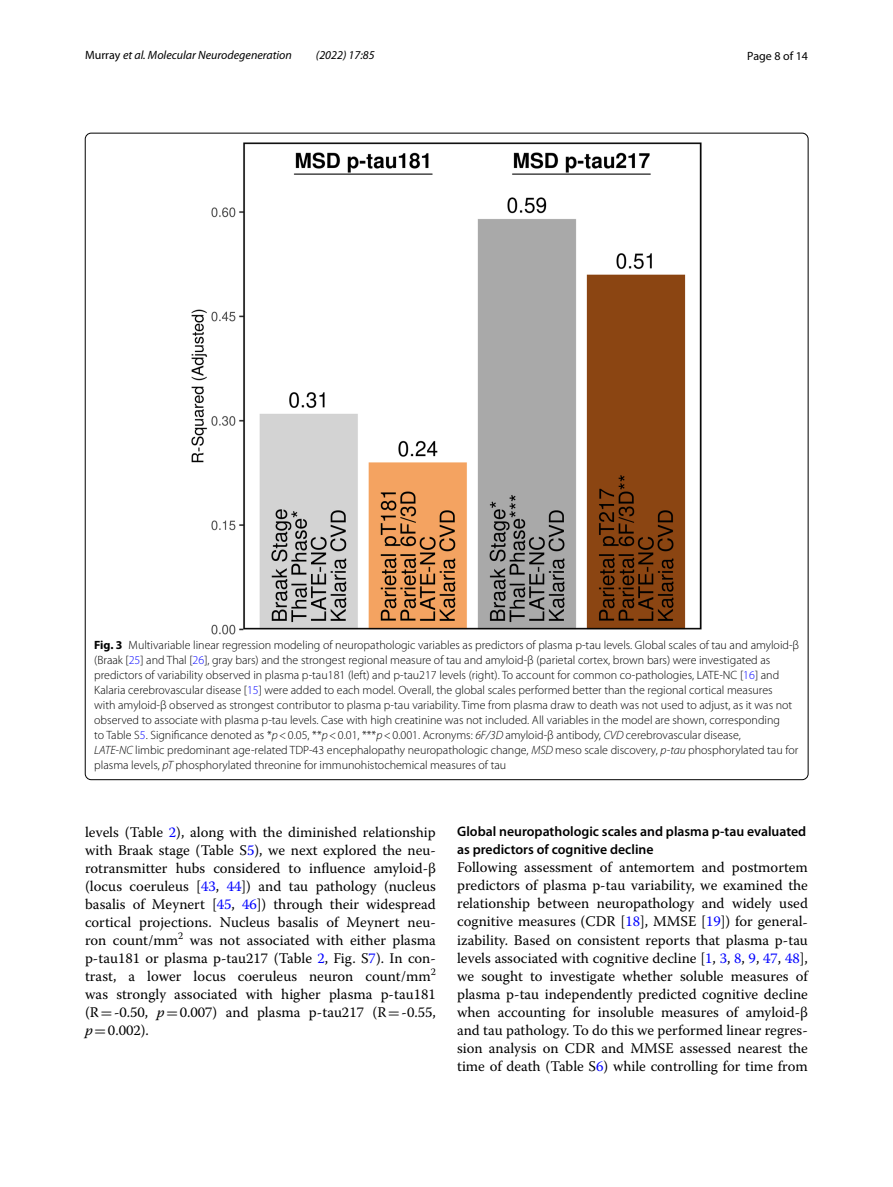
<style>
.page{position:relative;width:893px;height:1187px;background:#fff}
.page>*{position:absolute;margin:0;border:0;box-sizing:border-box;transform-origin:0 0}
.t1{font:14.7px/18px "Warnock Pro";color:#000;text-align:justify}
.t2{font:600 13.8px/18px "Myriad Pro";color:#000}
.t3{font:300 12px/15px "Myriad Pro";color:#000}
.t4{font:italic 12px "Myriad Pro";color:#000}
.t5{font:12px "Myriad Pro";color:#000}
.s1{font-style:normal}
.s2{font-weight:700}
.s3{color:#00f}
.s4{font-style:italic}
.s5{font-family:"MTSY"}
</style>
<div class="page">
<img style="left:191px;top:142px;width:511px;height:492px">
<p class="t4" style="left:85px;top:48px;width:208px"><span class="s1">Murray</span> et al. Molecular Neurodegeneration</p>
<p class="t4" style="left:316px;top:48px;width:60px">(2022) 17:85</p>
<p class="t5" style="left:747px;top:48px;width:62px">Page 8 of 14</p>
<p class="t3" style="left:94px;top:638px;width:706px"><span class="s2">Fig. 3</span> Multivariable linear regression modeling of neuropathologic variables as predictors of plasma p-tau levels. Global scales of tau and amyloid-β (Braak [<span class="s3">25</span>] and Thal [<span class="s3">26</span>], gray bars) and the strongest regional measure of tau and amyloid-β (parietal cortex, brown bars) were investigated as predictors of variability observed in plasma p-tau181 (left) and p-tau217 levels (right). To account for common co-pathologies, LATE-NC [<span class="s3">16</span>] and Kalaria cerebrovascular disease [<span class="s3">15</span>] were added to each model. Overall, the global scales performed better than the regional cortical measures<br>with amyloid-β observed as strongest contributor to plasma p-tau variability. Time from plasma draw to death was not used to adjust, as it was not observed to associate with plasma p-tau levels. Case with high creatinine was not included. All variables in the model are shown, corresponding<br>to Table S<span class="s3">5</span>. Significance denoted as *<span class="s4">p</span>&lt;0.05, **<span class="s4">p</span>&lt;0.01, ***<span class="s4">p</span>&lt;0.001. Acronyms: <span class="s4">6F/3D</span> amyloid-β antibody, <span class="s4">CVD</span> cerebrovascular disease,<br><span class="s4">LATE-NC</span> limbic predominant age-related TDP-43 encephalopathy neuropathologic change, <span class="s4">MSD</span> meso scale discovery, <span class="s4">p-tau</span> phosphorylated tau for plasma levels, <span class="s4">pT</span> phosphorylated threonine for immunohistochemical measures of tau</p>
<p class="t1" style="left:85px;top:822px;width:352px">levels (Table <span class="s3">2</span>), along with the diminished relationship with Braak stage (Table S<span class="s3">5</span>), we next explored the neu&shy;rotransmitter hubs considered to influence amyloid-β (locus coeruleus [<span class="s3">43</span>, <span class="s3">44</span>]) and tau pathology (nucleus basalis of Meynert [<span class="s3">45</span>, <span class="s3">46</span>]) through their widespread cortical projections. Nucleus basalis of Meynert neu&shy;ron count/mm<sup>2</sup> was not associated with either plasma p-tau181 or plasma p-tau217 (Table <span class="s3">2</span>, Fig. S<span class="s3">7</span>). In con&shy;trast, a lower locus coeruleus neuron count/mm<sup>2 </sup>was strongly associated with higher plasma p-tau181 (R<span class="s5">=</span>-0.50, <span class="s4">p</span><span class="s5">=</span>0.007) and plasma p-tau217 (R<span class="s5">=</span>-0.55, <span class="s4">p</span><span class="s5">=</span>0.002).</p>
<p class="t2" style="left:457px;top:822px;width:351px">Global neuropathologic scales and plasma p‑tau evaluated as predictors of cognitive decline</p>
<p class="t1" style="left:457px;top:858px;width:352px">Following assessment of antemortem and postmortem predictors of plasma p-tau variability, we examined the relationship between neuropathology and widely used cognitive measures (CDR [<span class="s3">18</span>], MMSE [<span class="s3">19</span>]) for general&shy;izability. Based on consistent reports that plasma p-tau levels associated with cognitive decline [<span class="s3">1</span>, <span class="s3">3</span>, <span class="s3">8</span>, <span class="s3">9</span>, <span class="s3">47</span>, <span class="s3">48</span>], we sought to investigate whether soluble measures of plasma p-tau independently predicted cognitive decline when accounting for insoluble measures of amyloid-β and tau pathology. To do this we performed linear regres&shy;sion analysis on CDR and MMSE assessed nearest the time of death (Table S<span class="s3">6</span>) while controlling for time from</p>
</div>
